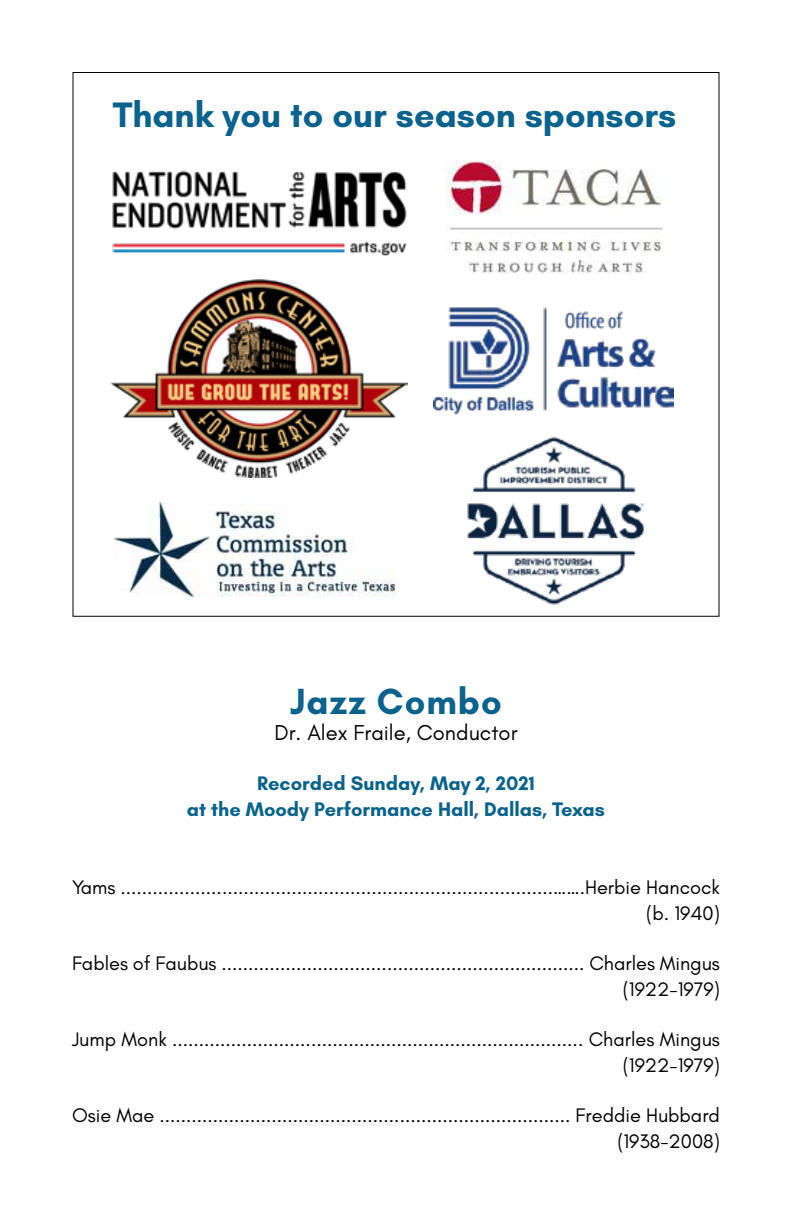
<style>
.page{position:relative;width:792px;height:1224px;background:#fff}
.page>*{position:absolute;margin:0;border:0;box-sizing:border-box;transform-origin:0 0}
.t1{font:700 37px "Glacial Indifference";letter-spacing:.03em;color:#0b628c}
.t2{font:700 36px "Glacial Indifference";color:#0b628c}
.t3{font:22px "Glacial Indifference";color:#000}
.t4{font:20px/26px "Glacial Indifference";color:#000;text-align:right}
.t5{font:700 20px/26px "Glacial Indifference";color:#0b628c;text-align:center}
</style>
<div class="page">
<img style="left:433px;top:307px;width:241px;height:108px">
<img style="left:112px;top:170px;width:295px;height:110px">
<img style="left:446px;top:161px;width:217px;height:112px">
<img style="left:114px;top:503px;width:283px;height:94px">
<img style="left:467px;top:437px;width:178px;height:168px">
<img style="left:112px;top:280px;width:295px;height:197px">
<h2 class="t2" style="left:113px;top:93px;width:565px">Thank you to our season sponsors</h2>
<h1 class="t1" style="left:290px;top:678px;width:213px">Jazz Combo</h1>
<p class="t3" style="left:274px;top:720px;width:245px">Dr. Alex Fraile, Conductor</p>
<p class="t5" style="left:187px;top:770px;width:420px">Recorded Sunday, May 2, 2021<br>at the Moody Performance Hall, Dallas, Texas</p>
<p class="t4" style="left:72px;top:875px;width:650px">Yams .................................................................................…….Herbie Hancock (b. 1940)</p>
<p class="t4" style="left:72px;top:951px;width:650px">Fables of Faubus .................................................................... Charles Mingus (1922-1979)</p>
<p class="t4" style="left:72px;top:1027px;width:649px">Jump Monk ............................................................................. Charles Mingus (1922-1979)</p>
<p class="t4" style="left:72px;top:1103px;width:650px">Osie Mae ............................................................................. Freddie Hubbard (1938-2008)</p>
</div>
